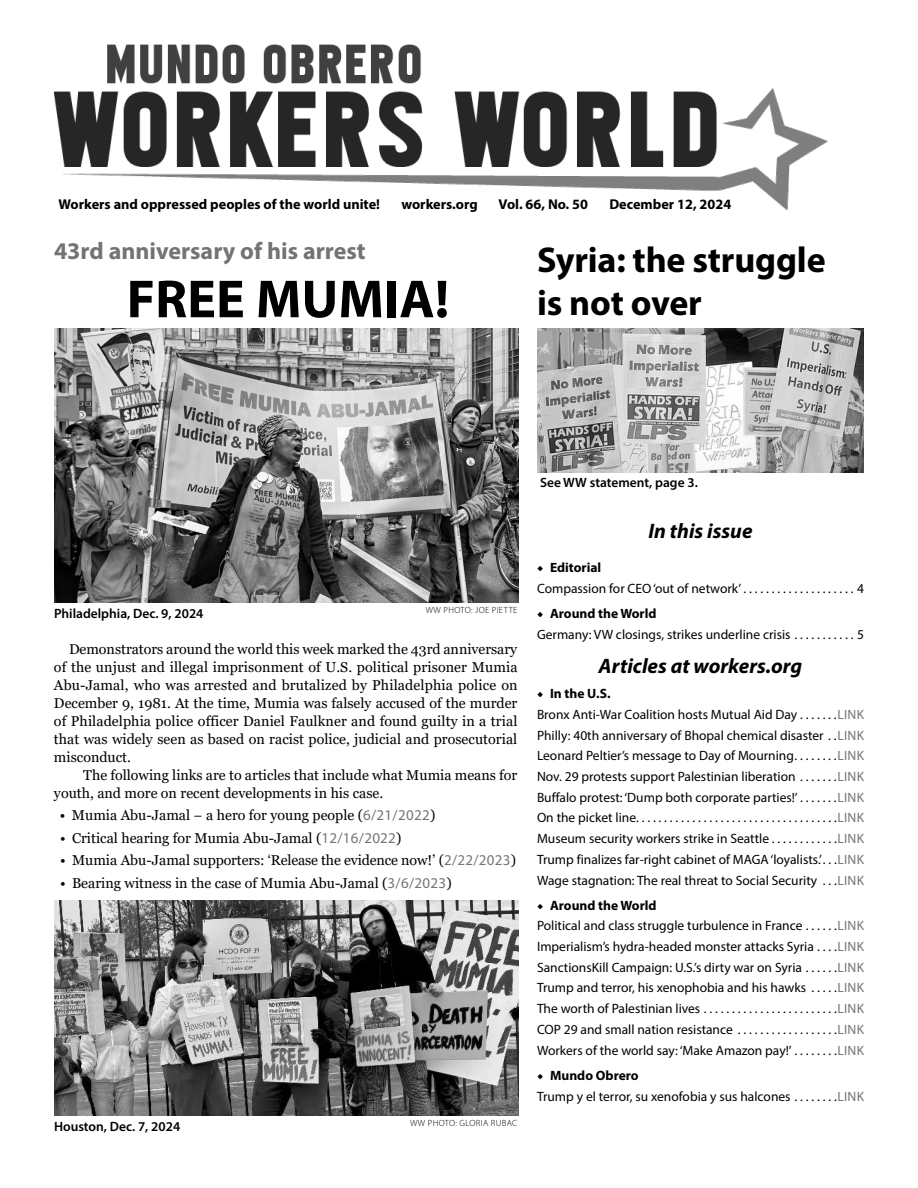
<style>
.page{position:relative;width:918px;height:1188px;background:#fff}
.page>*{position:absolute;margin:0;border:0;box-sizing:border-box;transform-origin:0 0}
.t1{font:700 54px "Myriad Pro";color:#000}
.t2{font:700 36px/43.2px "Myriad Pro";letter-spacing:-.005em;color:#000}
.t3{font:700 24px "Myriad Pro";color:#737373}
.t4{font:italic 700 21px "Myriad Pro";color:#000}
.t5{font:14.25px/18px "Georgia";color:#000;text-align:justify}
.t6{font:700 14.25px "Myriad Pro";color:#000}
.t7{font:13.5px/20.7px "Myriad Pro";color:#000}
.t8{font:600 13.5px "Myriad Pro";color:#000}
.t9{font:300 9px "Myriad Pro";letter-spacing:.04em;color:#000}
.s1{font-family:"Myriad Pro";font-size:15px;color:#757575}
.s2{font-family:"Minion Pro";font-weight:700}
.s3{font-weight:700}
.s4{color:#757575}
</style>
<div class="page">
<img style="left:54px;top:44px;width:773px;height:166px">
<img style="left:54px;top:328px;width:465px;height:275px">
<img style="left:54px;top:900px;width:465px;height:216px">
<img style="left:537px;top:328px;width:327px;height:144px">
<p class="t6" style="left:58px;top:195px;width:323px">Workers and oppressed peoples of the world unite!</p>
<p class="t6" style="left:401px;top:195px;width:78px">workers.org</p>
<p class="t6" style="left:499px;top:195px;width:91px">Vol. 66, No. 50</p>
<p class="t6" style="left:609px;top:195px;width:123px">December 12, 2024</p>
<h3 class="t3" style="left:54px;top:235px;width:313px">43rd anniversary of his arrest</h3>
<h1 class="t1" style="left:127px;top:264px;width:324px">FREE MUMIA!</h1>
<h2 class="t2" style="left:537px;top:237px;width:290px">Syria: the struggle is not over</h2>
<p class="t8" style="left:54px;top:605px;width:151px">Philadelphia, Dec. 9, 2024</p>
<p class="t9" style="left:426px;top:605px;width:93px">WW PHOTO: JOE PIETTE</p>
<p class="t5" style="left:54px;top:640px;width:465px;text-indent:15px">Demonstrators around the world this week marked the 43rd anniversary of the unjust and illegal imprisonment of U.S. political prisoner Mumia Abu-Jamal, who was arrested and brutalized by Philadelphia police on December 9, 1981. At the time, Mumia was falsely accused of the murder of Philadelphia police officer Daniel Faulkner and found guilty in a trial that was widely seen as based on racist police, judicial and prosecutorial misconduct.</p>
<p class="t5" style="left:54px;top:766px;width:465px;text-indent:29px">The following links are to articles that include what Mumia means for youth, and more on recent developments in his case.</p>
<p class="t5" style="left:60px;top:806px;width:377px">• Mumia Abu-Jamal − a hero for young people (<span class="s1">6/21/2022</span>)</p>
<p class="t5" style="left:60px;top:829px;width:343px">• Critical hearing for Mumia Abu-Jamal (<span class="s1">12/16/2022</span>)</p>
<p class="t5" style="left:60px;top:852px;width:458px">• Mumia Abu-Jamal supporters: ‘Release the evidence now!’ (<span class="s1">2/22/2023</span>)</p>
<p class="t5" style="left:60px;top:874px;width:393px">• Bearing witness in the case of Mumia Abu-Jamal (<span class="s1">3/6/2023</span>)</p>
<p class="t8" style="left:54px;top:1118px;width:128px">Houston, Dec. 7, 2024</p>
<p class="t9" style="left:410px;top:1118px;width:109px">WW PHOTO: GLORIA RUBAC</p>
<p class="t8" style="left:540px;top:474px;width:159px">See WW statement, page 3.</p>
<h3 class="t4" style="left:648px;top:517px;width:106px">In this issue</h3>
<p class="t7" style="left:537px;top:557px;width:328px"><span class="s2">◆</span> <span class="s3">Editorial<br></span>Compassion for CEO ‘out of network’ . . . . . . . . . . . . . . . . . . . . 4</p>
<p class="t7" style="left:537px;top:603px;width:328px"><span class="s2">◆</span> <span class="s3">Around the World<br></span>Germany: VW closings, strikes underline crisis . . . . . . . . . . . 5</p>
<h3 class="t4" style="left:599px;top:652px;width:205px">Articles at workers.org</h3>
<p class="t7" style="left:537px;top:683px;width:329px"><span class="s2">◆</span> <span class="s3">In the U.S.<br></span>Bronx Anti-War Coalition hosts Mutual Aid Day . . . . . . .<span class="s4">LINK </span>Philly: 40th anniversary of Bhopal chemical disaster . <span class="s4">LINK </span>Leonard Peltier’s message to Day of Mourning . . . . . . . <span class="s4">LINK </span>Nov. 29 protests support Palestinian liberation . . . . . . <span class="s4">LINK </span>Buffalo protest: ‘Dump both corporate parties!’ . . . . . . <span class="s4">LINK </span>On the picket line . . . . . . . . . . . . . . . . . . . . . . . . . . . . . . . . . . . <span class="s4">LINK </span>Museum security workers strike in Seattle . . . . . . . . . . . <span class="s4">LINK </span>Trump finalizes far-right cabinet of MAGA ‘loyalists.’ . . <span class="s4">LINK </span>Wage stagnation: The real threat to Social Security . . <span class="s4">LINK</span></p>
<p class="t7" style="left:537px;top:895px;width:329px"><span class="s2">◆</span> <span class="s3">Around the World<br></span>Political and class struggle turbulence in France . . . . . <span class="s4">LINK </span>Imperialism’s hydra-headed monster attacks Syria . . . <span class="s4">LINK </span>SanctionsKill Campaign: U.S.’s dirty war on Syria . . . . . <span class="s4">LINK </span>Trump and terror, his xenophobia and his hawks . . . . <span class="s4">LINK </span>The worth of Palestinian lives . . . . . . . . . . . . . . . . . . . . . . . <span class="s4">LINK </span>COP 29 and small nation resistance . . . . . . . . . . . . . . . . . <span class="s4">LINK </span>Workers of the world say: ‘Make Amazon pay!’ . . . . . . . <span class="s4">LINK</span></p>
<p class="t7" style="left:537px;top:1065px;width:328px"><span class="s2">◆</span> <span class="s3">Mundo Obrero<br></span>Trump y el terror, su xenofobia y sus halcones . . . . . . . <span class="s4">LINK</span></p>
</div>
